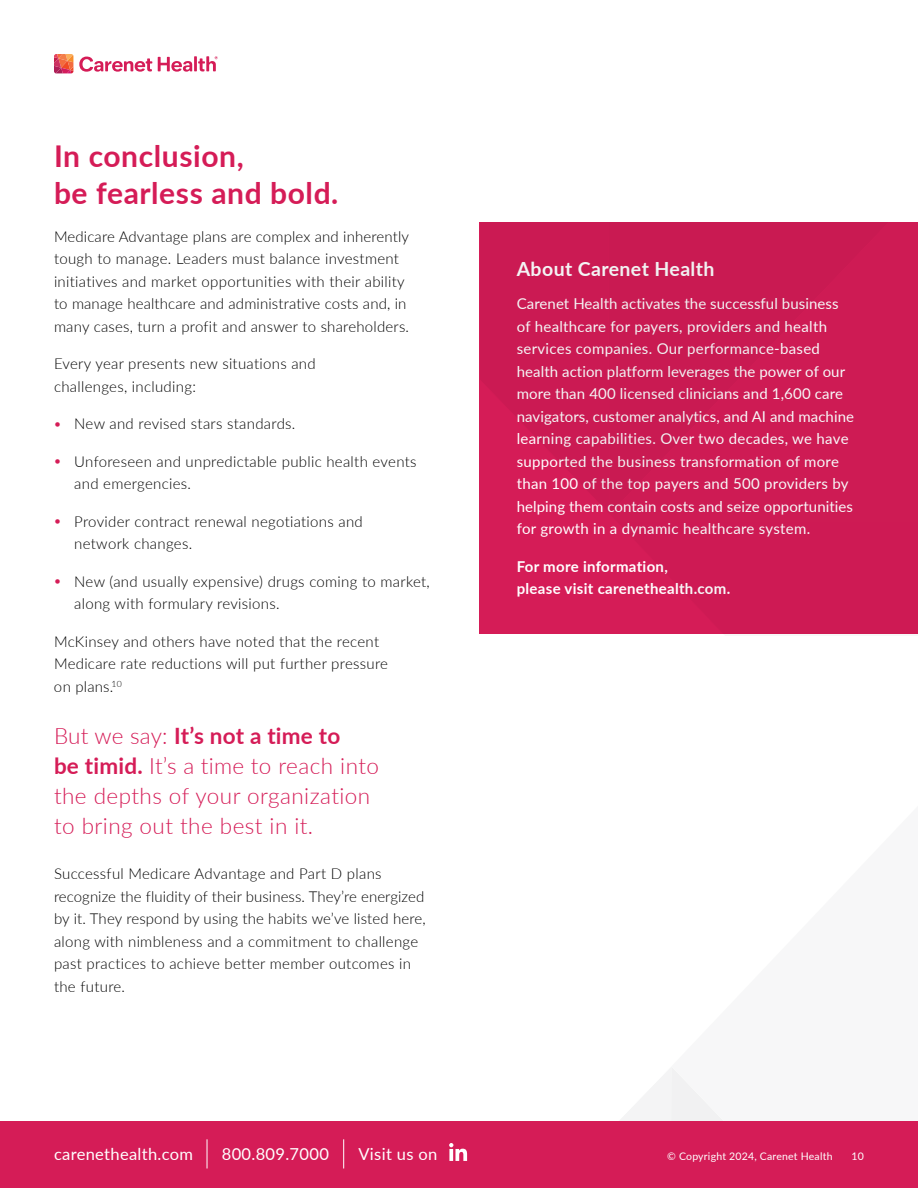
<style>
.page{position:relative;width:918px;height:1188px;background:#fff}
.page>*{position:absolute;margin:0;border:0;box-sizing:border-box;transform-origin:0 0}
.t1{font:700 30px/37.5px "Lato";letter-spacing:.02em;color:#d51c57}
.t2{font:300 22.5px/30px "Lato";letter-spacing:.02em;color:#d51c57}
.t3{font:700 19.5px "Lato";letter-spacing:.02em;color:#fff}
.t4{font:16.5px "Lato";letter-spacing:.02em;color:#fff}
.t5{font:300 15px/22.5px "Lato";letter-spacing:.02em;color:#000}
.t6{font:15px/22.5px "Lato";letter-spacing:.01em;color:#fff}
.t7{font:700 15px/22.5px "Lato";letter-spacing:.02em;color:#fff}
.t8{font:10.5px "Lato";letter-spacing:.02em;color:#fff}
.s1{font-weight:400;font-size:12px;color:#d51c57}
.s2{font-weight:700}
</style>
<div class="page">
<div style="left:671px;top:1067px;width:52px;height:54px;background:#f3f4f4"></div>
<div style="left:0;top:1121px;width:918px;height:67px;background:#d51c57"></div>
<svg style="left:158px;top:57px;width:34px;height:15px"></svg>
<hr style="left:194px;top:56px;width:3px;height:15px;background:#d51c57">
<svg style="left:198px;top:56px;width:20px;height:15px"></svg>
<svg style="left:79px;top:57px;width:73px;height:15px"></svg>
<svg style="left:54px;top:54px;width:19px;height:19px"></svg>
<hr style="left:207px;top:1139px;width:1px;height:30px;background:#fff">
<hr style="left:343px;top:1139px;width:1px;height:30px;background:#fff">
<svg style="left:449px;top:1143px;width:18px;height:18px"></svg>
<div style="left:479px;top:223px;width:439px;height:411px;background:#ce1a54"></div>
<h1 class="t1" style="left:54px;top:136px;width:286px">In conclusion,<br>be fearless and bold.</h1>
<p class="t5" style="left:54px;top:224px;width:357px">Medicare Advantage plans are complex and inherently tough to manage. Leaders must balance investment initiatives and market opportunities with their ability to manage healthcare and administrative costs and, in many cases, turn a profit and answer to shareholders.</p>
<p class="t5" style="left:54px;top:352px;width:263px">Every year presents new situations and challenges, including:</p>
<p class="t5" style="left:54px;top:412px;width:243px"><span class="s1">•</span> New and revised stars standards.</p>
<p class="t5" style="left:74px;top:449px;width:344px;text-indent:-20px"><span class="s1">•</span> Unforeseen and unpredictable public health events and emergencies.</p>
<p class="t5" style="left:74px;top:509px;width:290px;text-indent:-20px"><span class="s1">•</span> Provider contract renewal negotiations and network changes.</p>
<p class="t5" style="left:74px;top:569px;width:357px;text-indent:-20px"><span class="s1">•</span> New (and usually expensive) drugs coming to market, along with formulary revisions.</p>
<p class="t5" style="left:54px;top:629px;width:336px">McKinsey and others have noted that the recent<br>Medicare rate reductions will put further pressure on plans.<sup>10</sup></p>
<h2 class="t2" style="left:54px;top:720px;width:327px">But we say: <span class="s2">It’s not a time to<br>be timid.</span> It’s a time to reach into the depths of your organization to bring out the best in it.</h2>
<p class="t5" style="left:54px;top:862px;width:373px">Successful Medicare Advantage and Part D plans recognize the fluidity of their business. They’re energized by it. They respond by using the habits we’ve listed here, along with nimbleness and a commitment to challenge past practices to achieve better member outcomes in the future.</p>
<h3 class="t3" style="left:517px;top:254px;width:199px">About Carenet Health</h3>
<p class="t6" style="left:517px;top:292px;width:339px">Carenet Health activates the successful business of healthcare for payers, providers and health services companies. Our performance-based health action platform leverages the power of our more than 400 licensed clinicians and 1,600 care navigators, customer analytics, and AI and machine learning capabilities. Over two decades, we have supported the business transformation of more than 100 of the top payers and 500 providers by helping them contain costs and seize opportunities for growth in a dynamic healthcare system.</p>
<p class="t7" style="left:517px;top:554px;width:215px">For more information,<br>please visit carenethealth.com.</p>
<p class="t4" style="left:54px;top:1142px;width:141px">carenethealth.com</p>
<p class="t4" style="left:222px;top:1142px;width:109px">800.809.7000</p>
<p class="t4" style="left:358px;top:1142px;width:80px">Visit us on</p>
<p class="t8" style="left:667px;top:1148px;width:167px">© Copyright 2024, Carenet Health</p>
<p class="t8" style="left:852px;top:1148px;width:14px">10</p>
</div>
